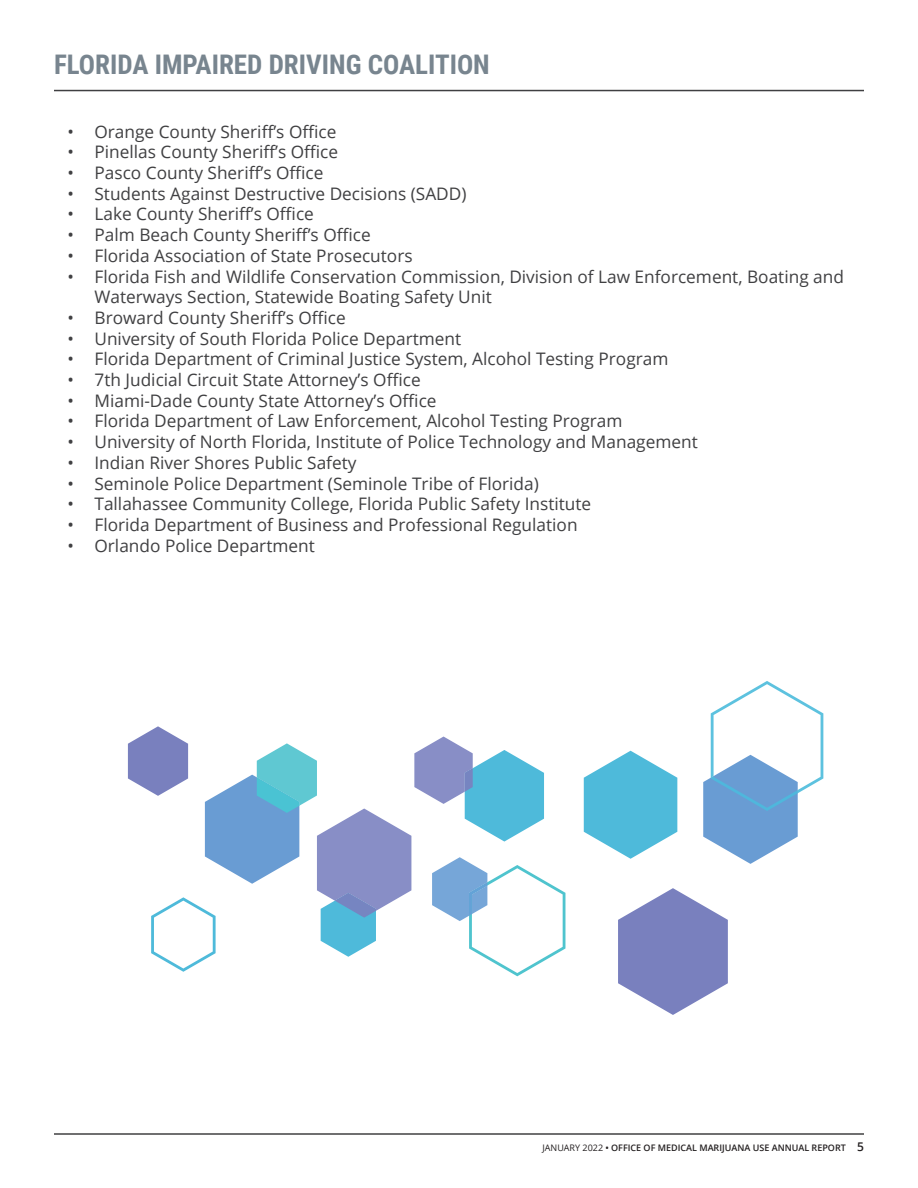
<style>
.page{position:relative;width:918px;height:1188px;background:#fff}
.page>*{position:absolute;margin:0;border:0;box-sizing:border-box;transform-origin:0 0}
.t1{font:700 27px "Roboto Condensed";color:#78858f}
.t2{font:17.25px/20.7px "Open Sans";color:#404042}
.t3{font:600 9px "Open Sans";color:#231f20}
.s1{font-weight:400}
.s2{font-size:12px}
</style>
<div class="page">
<hr style="left:54px;top:90px;width:810px;height:1px;background:#404042">
<hr style="left:54px;top:1133px;width:810px;height:2px;background:#404042">
<svg style="left:618px;top:888px;width:110px;height:127px"></svg>
<svg style="left:128px;top:726px;width:437px;height:250px"></svg>
<svg style="left:584px;top:751px;width:93px;height:108px"></svg>
<svg style="left:703px;top:681px;width:120px;height:183px"></svg>
<p class="t1" style="left:54px;top:46px;width:437px">FLORIDA IMPAIRED DRIVING COALITION</p>
<p class="t2" style="left:68px;top:121px;width:270px">• Orange County Sheriff’s Office</p>
<p class="t2" style="left:68px;top:141px;width:272px">• Pinellas County Sheriff’s Office</p>
<p class="t2" style="left:68px;top:162px;width:257px">• Pasco County Sheriff’s Office</p>
<p class="t2" style="left:68px;top:183px;width:401px">• Students Against Destructive Decisions (SADD)</p>
<p class="t2" style="left:68px;top:203px;width:248px">• Lake County Sheriff’s Office</p>
<p class="t2" style="left:68px;top:224px;width:305px">• Palm Beach County Sheriff’s Office</p>
<p class="t2" style="left:68px;top:245px;width:347px">• Florida Association of State Prosecutors</p>
<p class="t2" style="left:94px;top:265px;width:751px;text-indent:-27px">• Florida Fish and Wildlife Conservation Commission, Division of Law Enforcement, Boating and<br>Waterways Section, Statewide Boating Safety Unit</p>
<p class="t2" style="left:68px;top:307px;width:280px">• Broward County Sheriff’s Office</p>
<p class="t2" style="left:68px;top:328px;width:395px">• University of South Florida Police Department</p>
<p class="t2" style="left:68px;top:348px;width:602px">• Florida Department of Criminal Justice System, Alcohol Testing Program</p>
<p class="t2" style="left:68px;top:369px;width:355px">• 7th Judicial Circuit State Attorney’s Office</p>
<p class="t2" style="left:68px;top:390px;width:371px">• Miami-Dade County State Attorney’s Office</p>
<p class="t2" style="left:68px;top:410px;width:557px">• Florida Department of Law Enforcement, Alcohol Testing Program</p>
<p class="t2" style="left:68px;top:431px;width:632px">• University of North Florida, Institute of Police Technology and Management</p>
<p class="t2" style="left:68px;top:452px;width:291px">• Indian River Shores Public Safety</p>
<p class="t2" style="left:68px;top:472px;width:473px">• Seminole Police Department (Seminole Tribe of Florida)</p>
<p class="t2" style="left:68px;top:493px;width:525px">• Tallahassee Community College, Florida Public Safety Institute</p>
<p class="t2" style="left:68px;top:514px;width:512px">• Florida Department of Business and Professional Regulation</p>
<p class="t2" style="left:68px;top:535px;width:249px">• Orlando Police Department</p>
<p class="t3" style="left:542px;top:1141px;width:323px"><span class="s1">JANUARY 2022</span> • OFFICE OF MEDICAL MARIJUANA USE ANNUAL REPORT <span class="s2">5</span></p>
</div>
